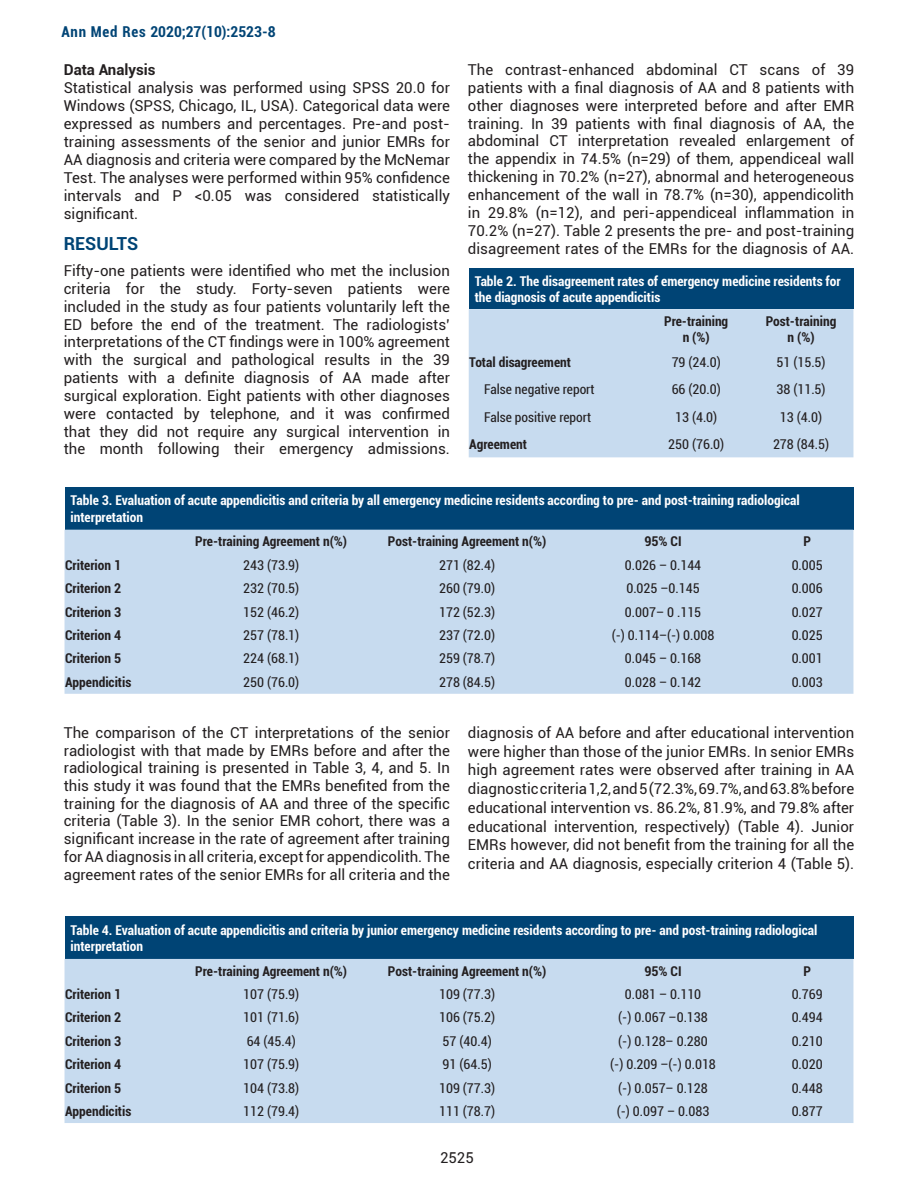
<style>
.page{position:relative;width:918px;height:1188px;background:#fff}
.page>*{position:absolute;margin:0;border:0;box-sizing:border-box;transform-origin:0 0}
.t1{font:700 18px "Roboto";color:#004475}
.t2{font:15px/17.9px "Roboto";color:#231f20;text-align:justify}
.t3{font:700 condensed 15px "Roboto";color:#004475}
.t4{font:700 15px "Roboto";color:#231f20}
.t5{font:condensed 13.5px "Roboto";color:#231f20}
.t6{font:700 condensed 13.5px/16.2px "Roboto";color:#fff}
.t7{font:700 condensed 13.5px/16.2px "Roboto";color:#231f20;text-align:center}
</style>
<div class="page">
<div style="left:469px;top:269px;width:384px;height:40px;background:#004475"></div>
<div style="left:469px;top:309px;width:384px;height:148px;background:#c7dbef"></div>
<div style="left:65px;top:488px;width:788px;height:42px;background:#004475"></div>
<div style="left:65px;top:530px;width:788px;height:164px;background:#c7dbef"></div>
<div style="left:65px;top:917px;width:788px;height:42px;background:#004475"></div>
<div style="left:65px;top:959px;width:788px;height:164px;background:#c7dbef"></div>
<p class="t3" style="left:61px;top:21px;width:216px">Ann Med Res 2020;27(10):2523-8</p>
<p class="t4" style="left:64px;top:59px;width:93px">Data Analysis</p>
<p class="t2" style="left:64px;top:78px;width:388px">Statistical analysis was performed using SPSS 20.0 for Windows (SPSS, Chicago, IL, USA). Categorical data were expressed as numbers and percentages. Pre-and post&shy;training assessments of the senior and junior EMRs for AA diagnosis and criteria were compared by the McNemar Test. The analyses were performed within 95% confidence intervals and P &lt;0.05 was considered statistically significant.</p>
<p class="t1" style="left:64px;top:231px;width:76px">RESULTS</p>
<p class="t2" style="left:64px;top:261px;width:388px">Fifty-one patients were identified who met the inclusion criteria for the study. Forty-seven patients were included in the study as four patients voluntarily left the ED before the end of the treatment. The radiologists’ interpretations of the CT findings were in 100% agreement with the surgical and pathological results in the 39 patients with a definite diagnosis of AA made after surgical exploration. Eight patients with other diagnoses were contacted by telephone, and it was confirmed that they did not require any surgical intervention in the month following their emergency admissions.</p>
<p class="t2" style="left:468px;top:60px;width:388px">The contrast-enhanced abdominal CT scans of 39 patients with a final diagnosis of AA and 8 patients with other diagnoses were interpreted before and after EMR training. In 39 patients with final diagnosis of AA, the abdominal CT interpretation revealed enlargement of the appendix in 74.5% (n=29) of them, appendiceal wall thickening in 70.2% (n=27), abnormal and heterogeneous enhancement of the wall in 78.7% (n=30), appendicolith in 29.8% (n=12), and peri-appendiceal inflammation in 70.2% (n=27). Table 2 presents the pre- and post-training disagreement rates of the EMRs for the diagnosis of AA.</p>
<p class="t6" style="left:475px;top:272px;width:367px">Table 2. The disagreement rates of emergency medicine residents for the diagnosis of acute appendicitis</p>
<p class="t7" style="left:664px;top:312px;width:66px">Pre-training n (%)</p>
<p class="t7" style="left:766px;top:312px;width:72px">Post-training n (%)</p>
<p class="t7" style="left:469px;top:354px;width:103px">Total disagreement</p>
<p class="t5" style="left:672px;top:353px;width:51px">79 (24.0)</p>
<p class="t5" style="left:777px;top:353px;width:51px">51 (15.5)</p>
<p class="t5" style="left:484px;top:380px;width:112px">False negative report</p>
<p class="t5" style="left:672px;top:380px;width:51px">66 (20.0)</p>
<p class="t5" style="left:777px;top:380px;width:51px">38 (11.5)</p>
<p class="t5" style="left:484px;top:407px;width:108px">False positive report</p>
<p class="t5" style="left:675px;top:407px;width:44px">13 (4.0)</p>
<p class="t5" style="left:780px;top:407px;width:44px">13 (4.0)</p>
<p class="t7" style="left:469px;top:435px;width:59px">Agreement</p>
<p class="t5" style="left:668px;top:435px;width:58px">250 (76.0)</p>
<p class="t5" style="left:773px;top:435px;width:58px">278 (84.5)</p>
<p class="t6" style="left:71px;top:492px;width:731px">Table 3. Evaluation of acute appendicitis and criteria by all emergency medicine residents according to pre- and post-training radiological interpretation</p>
<p class="t7" style="left:195px;top:533px;width:153px">Pre-training Agreement n(%)</p>
<p class="t7" style="left:388px;top:533px;width:160px">Post-training Agreement n(%)</p>
<p class="t7" style="left:644px;top:533px;width:39px">95% CI</p>
<p class="t7" style="left:803px;top:533px;width:9px">P</p>
<p class="t7" style="left:65px;top:556px;width:58px">Criterion 1</p>
<p class="t5" style="left:243px;top:556px;width:58px">243 (73.9)</p>
<p class="t5" style="left:439px;top:556px;width:58px">271 (82.4)</p>
<p class="t5" style="left:625px;top:556px;width:78px">0.026 – 0.144</p>
<p class="t5" style="left:792px;top:556px;width:33px">0.005</p>
<p class="t7" style="left:65px;top:580px;width:58px">Criterion 2</p>
<p class="t5" style="left:243px;top:579px;width:58px">232 (70.5)</p>
<p class="t5" style="left:439px;top:579px;width:58px">260 (79.0)</p>
<p class="t5" style="left:626px;top:579px;width:75px">0.025 –0.145</p>
<p class="t5" style="left:792px;top:579px;width:33px">0.006</p>
<p class="t7" style="left:65px;top:603px;width:58px">Criterion 3</p>
<p class="t5" style="left:243px;top:602px;width:58px">152 (46.2)</p>
<p class="t5" style="left:439px;top:602px;width:58px">172 (52.3)</p>
<p class="t5" style="left:625px;top:602px;width:78px">0.007– 0 .115</p>
<p class="t5" style="left:792px;top:602px;width:33px">0.027</p>
<p class="t7" style="left:65px;top:627px;width:58px">Criterion 4</p>
<p class="t5" style="left:243px;top:626px;width:58px">257 (78.1)</p>
<p class="t5" style="left:439px;top:626px;width:58px">237 (72.0)</p>
<p class="t5" style="left:612px;top:626px;width:104px">(-) 0.114–(-) 0.008</p>
<p class="t5" style="left:792px;top:626px;width:33px">0.025</p>
<p class="t7" style="left:65px;top:650px;width:58px">Criterion 5</p>
<p class="t5" style="left:243px;top:649px;width:58px">224 (68.1)</p>
<p class="t5" style="left:439px;top:649px;width:58px">259 (78.7)</p>
<p class="t5" style="left:625px;top:649px;width:78px">0.045 – 0.168</p>
<p class="t5" style="left:792px;top:649px;width:33px">0.001</p>
<p class="t7" style="left:65px;top:674px;width:68px">Appendicitis</p>
<p class="t5" style="left:243px;top:673px;width:58px">250 (76.0)</p>
<p class="t5" style="left:439px;top:673px;width:58px">278 (84.5)</p>
<p class="t5" style="left:625px;top:673px;width:78px">0.028 – 0.142</p>
<p class="t5" style="left:792px;top:673px;width:33px">0.003</p>
<p class="t2" style="left:64px;top:723px;width:388px">The comparison of the CT interpretations of the senior radiologist with that made by EMRs before and after the radiological training is presented in Table 3, 4, and 5. In this study it was found that the EMRs benefited from the training for the diagnosis of AA and three of the specific criteria (Table 3). In the senior EMR cohort, there was a significant increase in the rate of agreement after training for AA diagnosis in all criteria, except for appendicolith. The agreement rates of the senior EMRs for all criteria and the</p>
<p class="t2" style="left:468px;top:723px;width:388px;line-height:18.8px">diagnosis of AA before and after educational intervention were higher than those of the junior EMRs. In senior EMRs high agreement rates were observed after training in AA diagnostic criteria 1,2, and 5 (72.3%, 69.7%, and 63.8% before educational intervention vs. 86.2%, 81.9%, and 79.8% after educational intervention, respectively) (Table 4). Junior EMRs however, did not benefit from the training for all the criteria and AA diagnosis, especially criterion 4 (Table 5).</p>
<p class="t6" style="left:71px;top:921px;width:748px">Table 4. Evaluation of acute appendicitis and criteria by junior emergency medicine residents according to pre- and post-training radiological interpretation</p>
<p class="t7" style="left:195px;top:962px;width:153px">Pre-training Agreement n(%)</p>
<p class="t7" style="left:388px;top:962px;width:160px">Post-training Agreement n(%)</p>
<p class="t7" style="left:644px;top:962px;width:39px">95% CI</p>
<p class="t7" style="left:803px;top:962px;width:9px">P</p>
<p class="t7" style="left:65px;top:986px;width:58px">Criterion 1</p>
<p class="t5" style="left:243px;top:985px;width:58px">107 (75.9)</p>
<p class="t5" style="left:439px;top:985px;width:58px">109 (77.3)</p>
<p class="t5" style="left:625px;top:985px;width:78px">0.081 – 0.110</p>
<p class="t5" style="left:792px;top:985px;width:33px">0.769</p>
<p class="t7" style="left:65px;top:1009px;width:58px">Criterion 2</p>
<p class="t5" style="left:243px;top:1008px;width:58px">101 (71.6)</p>
<p class="t5" style="left:439px;top:1008px;width:58px">106 (75.2)</p>
<p class="t5" style="left:618px;top:1008px;width:91px">(-) 0.067 –0.138</p>
<p class="t5" style="left:792px;top:1008px;width:33px">0.494</p>
<p class="t7" style="left:65px;top:1032px;width:58px">Criterion 3</p>
<p class="t5" style="left:247px;top:1032px;width:51px">64 (45.4)</p>
<p class="t5" style="left:443px;top:1032px;width:51px">57 (40.4)</p>
<p class="t5" style="left:618px;top:1032px;width:91px">(-) 0.128– 0.280</p>
<p class="t5" style="left:792px;top:1032px;width:33px">0.210</p>
<p class="t7" style="left:65px;top:1056px;width:58px">Criterion 4</p>
<p class="t5" style="left:243px;top:1055px;width:58px">107 (75.9)</p>
<p class="t5" style="left:443px;top:1055px;width:51px">91 (64.5)</p>
<p class="t5" style="left:610px;top:1055px;width:107px">(-) 0.209 –(-) 0.018</p>
<p class="t5" style="left:792px;top:1055px;width:33px">0.020</p>
<p class="t7" style="left:65px;top:1079px;width:58px">Criterion 5</p>
<p class="t5" style="left:243px;top:1078px;width:58px">104 (73.8)</p>
<p class="t5" style="left:439px;top:1078px;width:58px">109 (77.3)</p>
<p class="t5" style="left:618px;top:1078px;width:91px">(-) 0.057– 0.128</p>
<p class="t5" style="left:792px;top:1078px;width:33px">0.448</p>
<p class="t7" style="left:65px;top:1103px;width:68px">Appendicitis</p>
<p class="t5" style="left:243px;top:1102px;width:58px">112 (79.4)</p>
<p class="t5" style="left:439px;top:1102px;width:58px">111 (78.7)</p>
<p class="t5" style="left:617px;top:1102px;width:94px">(-) 0.097 – 0.083</p>
<p class="t5" style="left:792px;top:1102px;width:33px">0.877</p>
<p class="t2" style="left:440px;top:1148px;width:35px">2525</p>
</div>
